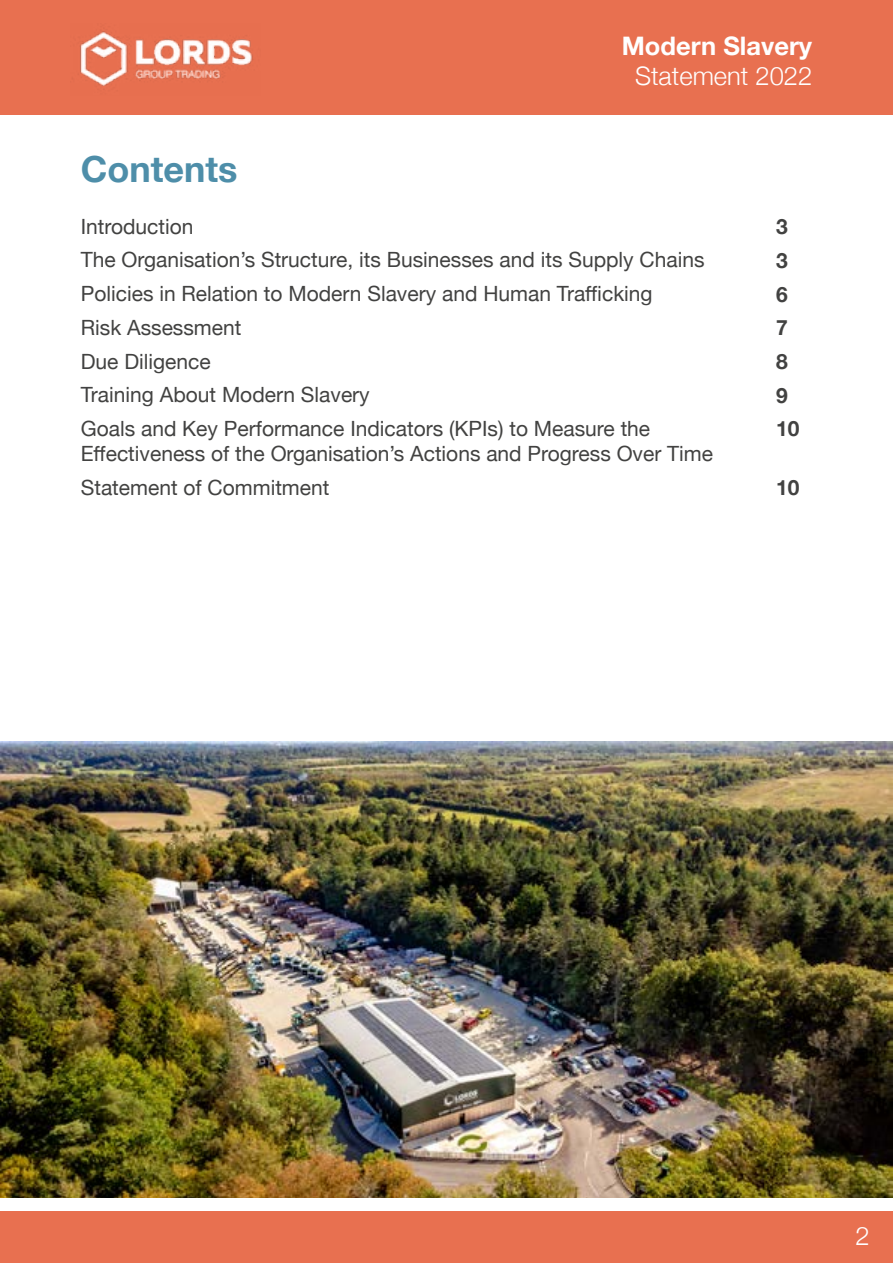
<style>
.page{position:relative;width:893px;height:1263px;background:#fff}
.page>*{position:absolute;margin:0;border:0;box-sizing:border-box;transform-origin:0 0}
.t1{font:700 36px "Helvetica Neue";color:#4e8ea9}
.t2{font:300 25.5px "Helvetica Neue";color:#fff}
.t3{font:700 25.5px "Helvetica Neue";color:#fff}
.t4{font:21px/33.8px "Helvetica Neue";color:#424241}
.t5{font:700 21px/33.8px "Helvetica Neue";color:#424241}
</style>
<div class="page">
<div style="left:0;top:0;width:893px;height:115px;background:#e87050"></div>
<img style="left:72px;top:31px;width:181px;height:59px">
<div style="left:0;top:1212px;width:893px;height:51px;background:#e87050"></div>
<img style="left:0;top:742px;width:893px;height:455px">
<p class="t3" style="left:622px;top:26px;width:192px">Modern Slavery</p>
<p class="t2" style="left:635px;top:55px;width:179px">Statement 2022</p>
<h1 class="t1" style="left:81px;top:141px;width:158px">Contents</h1>
<p class="t4" style="left:81px;top:211px;width:625px">Introduction<br>The Organisation’s Structure, its Businesses and its Supply Chains Policies in Relation to Modern Slavery and Human Trafficking<br>Risk Assessment<br>Due Diligence<br>Training About Modern Slavery<br>Goals and Key Performance Indicators (KPIs) to Measure the</p>
<p class="t4" style="left:81px;top:438px;width:634px">Effectiveness of the Organisation’s Actions and Progress Over Time<br>Statement of Commitment</p>
<p class="t5" style="left:776px;top:210px;width:25px">3<br>3<br>6<br>7<br>8<br>9<br>10</p>
<p class="t5" style="left:776px;top:471px;width:25px">10</p>
<p class="t2" style="left:855px;top:1215px;width:16px">2</p>
</div>
